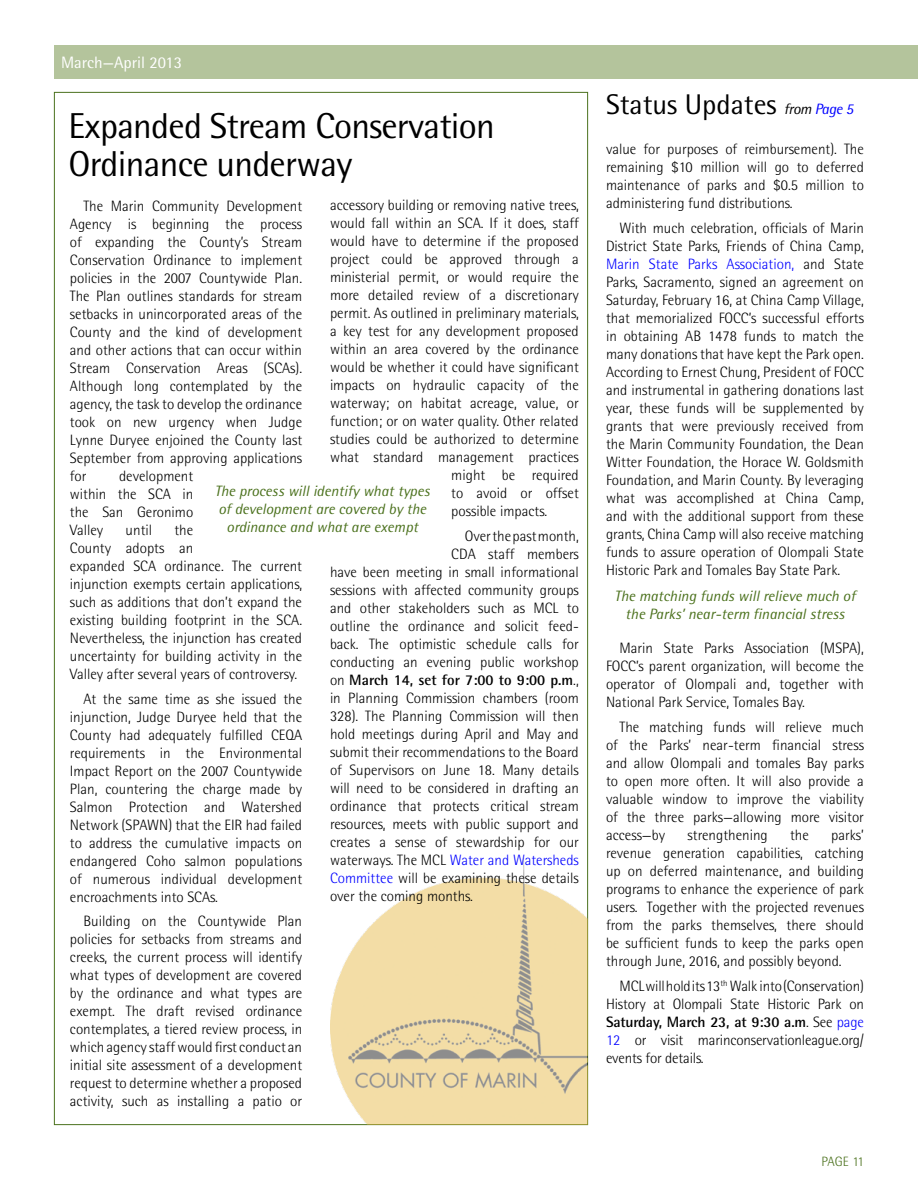
<style>
.page{position:relative;width:918px;height:1188px;background:#fff}
.page>*{position:absolute;margin:0;border:0;box-sizing:border-box;transform-origin:0 0}
.t1{font:36px/38.2px "Rotis Semi Sans Std";letter-spacing:-.02em;color:#000}
.t2{font:28.5px "Rotis Semi Sans Std";color:#000}
.t3{font:16.5px "Rotis Semi Sans Std";color:#fff}
.t4{font:300 15px/18px "Rotis Semi Sans Std";color:#000;text-align:justify}
.t5{font:italic 15px/18px "Rotis Semi Sans Std";color:#4b711d;text-align:center}
.t6{font:300 15px "Rotis Semi Sans Std";color:#00f}
.t7{font:700 15px "Rotis Semi Sans Std";color:#000}
.t8{font:300 13.5px "Rotis Semi Sans Std";letter-spacing:-.01em;color:#4b711d}
.s1{font-weight:300}
.s2{color:#000}
.s3{color:#00f}
.s4{font-style:italic;font-size:15px}
.s5{font-style:italic;font-size:15px;color:#00f}
.s6{font-weight:700}
</style>
<div class="page">
<div style="left:54px;top:45px;width:864px;height:34px;background:#b4c49c"></div>
<img style="left:330px;top:859px;width:258px;height:266px">
<p class="t3" style="left:61px;top:53px;width:122px">March—April 2013</p>
<h1 class="t1" style="left:69px;top:107px;width:428px">Expanded Stream Conservation<br>Ordinance underway</h1>
<p class="t4" style="left:330px;top:196px;width:250px">accessory building or removing native trees,</p>
<p class="t4" style="left:330px;top:214px;width:250px">would fall within an SCA. If it does, staff</p>
<p class="t4" style="left:330px;top:232px;width:250px">would have to determine if the proposed</p>
<p class="t4" style="left:330px;top:250px;width:250px">project could be approved through a</p>
<p class="t4" style="left:330px;top:268px;width:250px">ministerial permit, or would require the</p>
<p class="t4" style="left:330px;top:286px;width:250px">more detailed review of a discretionary</p>
<p class="t4" style="left:330px;top:304px;width:250px">permit. As outlined in preliminary materials,</p>
<p class="t4" style="left:330px;top:322px;width:250px">a key test for any development proposed</p>
<p class="t4" style="left:330px;top:340px;width:250px">within an area covered by the ordinance</p>
<p class="t4" style="left:330px;top:358px;width:250px">would be whether it could have significant</p>
<p class="t4" style="left:330px;top:376px;width:250px">impacts on hydraulic capacity of the</p>
<p class="t4" style="left:330px;top:394px;width:250px">waterway; on habitat acreage, value, or</p>
<p class="t4" style="left:330px;top:412px;width:250px">function; or on water quality. Other related</p>
<p class="t4" style="left:330px;top:430px;width:250px">studies could be authorized to determine</p>
<p class="t4" style="left:330px;top:448px;width:250px">what standard management practices</p>
<p class="t4" style="left:451px;top:466px;width:129px">might be required</p>
<p class="t4" style="left:451px;top:484px;width:129px">to avoid or offset</p>
<p class="t4" style="left:451px;top:502px;width:97px">possible impacts.</p>
<p class="t4" style="left:465px;top:527px;width:116px">Over the past month,</p>
<p class="t4" style="left:451px;top:545px;width:129px">CDA staff members</p>
<p class="t4" style="left:330px;top:563px;width:250px">have been meeting in small informational</p>
<p class="t4" style="left:330px;top:581px;width:250px">sessions with affected community groups</p>
<p class="t4" style="left:330px;top:599px;width:250px">and other stakeholders such as MCL to</p>
<p class="t4" style="left:330px;top:617px;width:250px">outline the ordinance and solicit feed-</p>
<p class="t4" style="left:330px;top:635px;width:250px">back. The optimistic schedule calls for</p>
<p class="t4" style="left:330px;top:653px;width:250px">conducting an evening public workshop</p>
<p class="t7" style="left:330px;top:671px;width:250px"><span class="s1">on</span> March 14, set for 7:00 to 9:00 p.m<span class="s1">.,</span></p>
<p class="t4" style="left:330px;top:689px;width:250px">in Planning Commission chambers (room</p>
<p class="t4" style="left:330px;top:707px;width:250px">328). The Planning Commission will then</p>
<p class="t4" style="left:330px;top:725px;width:250px">hold meetings during April and May and</p>
<p class="t4" style="left:330px;top:743px;width:250px">submit their recommendations to the Board</p>
<p class="t4" style="left:330px;top:761px;width:250px">of Supervisors on June 18. Many details</p>
<p class="t4" style="left:330px;top:779px;width:250px">will need to be considered in drafting an</p>
<p class="t4" style="left:330px;top:797px;width:250px">ordinance that protects critical stream</p>
<p class="t4" style="left:330px;top:815px;width:250px">resources, meets with public support and</p>
<p class="t4" style="left:330px;top:833px;width:250px">creates a sense of stewardship for our</p>
<p class="t6" style="left:330px;top:851px;width:250px"><span class="s2">waterways. The MCL</span> Water and Watersheds</p>
<p class="t4" style="left:330px;top:869px;width:250px"><span class="s3">Committee</span> will be examining these details</p>
<p class="t4" style="left:330px;top:887px;width:145px">over the coming months.</p>
<p class="t4" style="left:70px;top:197px;width:234px;text-indent:14px">The Marin Community Development Agency is beginning the process of expanding the County’s Stream Conservation Ordinance to implement policies in the 2007 Countywide Plan.<br>The Plan outlines standards for stream setbacks in unincorporated areas of the County and the kind of development and other actions that can occur within Stream Conservation Areas (SCAs).<br>Although long contemplated by the agency, the task to develop the ordinance took on new urgency when Judge Lynne Duryee enjoined the County last September from approving applications for</p>
<p class="t4" style="left:70px;top:467px;width:125px;text-indent:49px">development within the SCA in the San Geronimo Valley</p>
<p class="t5" style="left:215px;top:482px;width:217px">The process will identify what types of development are covered by the ordinance and what are exempt</p>
<p class="t4" style="left:70px;top:521px;width:234px;text-align:left;text-indent:105px">the<br>County adopts an<br>expanded SCA ordinance. The current injunction exempts certain applications, such as additions that don’t expand the existing building footprint in the SCA.<br>Nevertheless, the injunction has created uncertainty for building activity in the Valley after several years of controversy.</p>
<p class="t4" style="left:70px;top:690px;width:234px;text-indent:14px">At the same time as she issued the injunction, Judge Duryee held that the County had adequately fulfilled CEQA requirements in the Environmental Impact Report on the 2007 Countywide Plan, countering the charge made by Salmon Protection and Watershed Network (SPAWN) that the EIR had failed to address the cumulative impacts on endangered Coho salmon populations of numerous individual development encroachments into SCAs.</p>
<p class="t4" style="left:70px;top:912px;width:234px;text-indent:14px">Building on the Countywide Plan policies for setbacks from streams and creeks, the current process will identify what types of development are covered by the ordinance and what types are exempt. The draft revised ordinance contemplates, a tiered review process, in which agency staff would first conduct an initial site assessment of a development request to determine whether a proposed activity, such as installing a patio or</p>
<p class="t4" style="left:126px;top:521px;width:28px">until</p>
<h2 class="t2" style="left:606px;top:88px;width:249px">Status Updates <span class="s4">from</span> <span class="s5">Page 5</span></h2>
<p class="t4" style="left:606px;top:140px;width:260px">value for purposes of reimbursement). The remaining $10 million will go to deferred maintenance of parks and $0.5 million to administering fund distributions.</p>
<p class="t4" style="left:606px;top:219px;width:260px;text-indent:14px">With much celebration, officials of Marin District State Parks, Friends of China Camp, <span class="s3">Marin State Parks Association,</span> and State Parks, Sacramento, signed an agreement on Saturday, February 16, at China Camp Village, that memorialized FOCC’s successful efforts in obtaining AB 1478 funds to match the many donations that have kept the Park open.<br>According to Ernest Chung, President of FOCC and instrumental in gathering donations last year, these funds will be supplemented by grants that were previously received from the Marin Community Foundation, the Dean Witter Foundation, the Horace W. Goldsmith Foundation, and Marin County. By leveraging what was accomplished at China Camp, and with the additional support from these grants, China Camp will also receive matching funds to assure operation of Olompali State Historic Park and Tomales Bay State Park.</p>
<p class="t5" style="left:615px;top:586px;width:242px">The matching funds will relieve much of the Parks’ near-term financial stress</p>
<p class="t4" style="left:606px;top:639px;width:259px;text-indent:14px">Marin State Parks Association (MSPA), FOCC’s parent organization, will become the operator of Olompali and, together with National Park Service, Tomales Bay.</p>
<p class="t4" style="left:606px;top:718px;width:260px;text-indent:14px">The matching funds will relieve much of the Parks’ near-term financial stress and allow Olompali and tomales Bay parks to open more often. It will also provide a valuable window to improve the viability of the three parks—allowing more visitor access—by</p>
<p class="t4" style="left:606px;top:826px;width:260px;text-indent:225px">parks’ revenue generation capabilities, catching up on deferred maintenance, and building programs to enhance the experience of park users. Together with the projected revenues from the parks themselves, there should be sufficient funds to keep the parks open through June, 2016, and possibly beyond.</p>
<p class="t4" style="left:606px;top:977px;width:260px;text-indent:14px">MCL will hold its 13<sup>th</sup> Walk into (Conservation)<br>History at Olompali State Historic Park on <span class="s6">Saturday, March 23, at 9:30 a.m</span>. See <span class="s3">page 12</span> or visit marinconservationleague.org/ events for details.</p>
<p class="t4" style="left:688px;top:826px;width:82px">strengthening</p>
<p class="t4" style="left:790px;top:826px;width:20px">the</p>
<p class="t8" style="left:821px;top:1153px;width:44px">PAGE 11</p>
</div>
